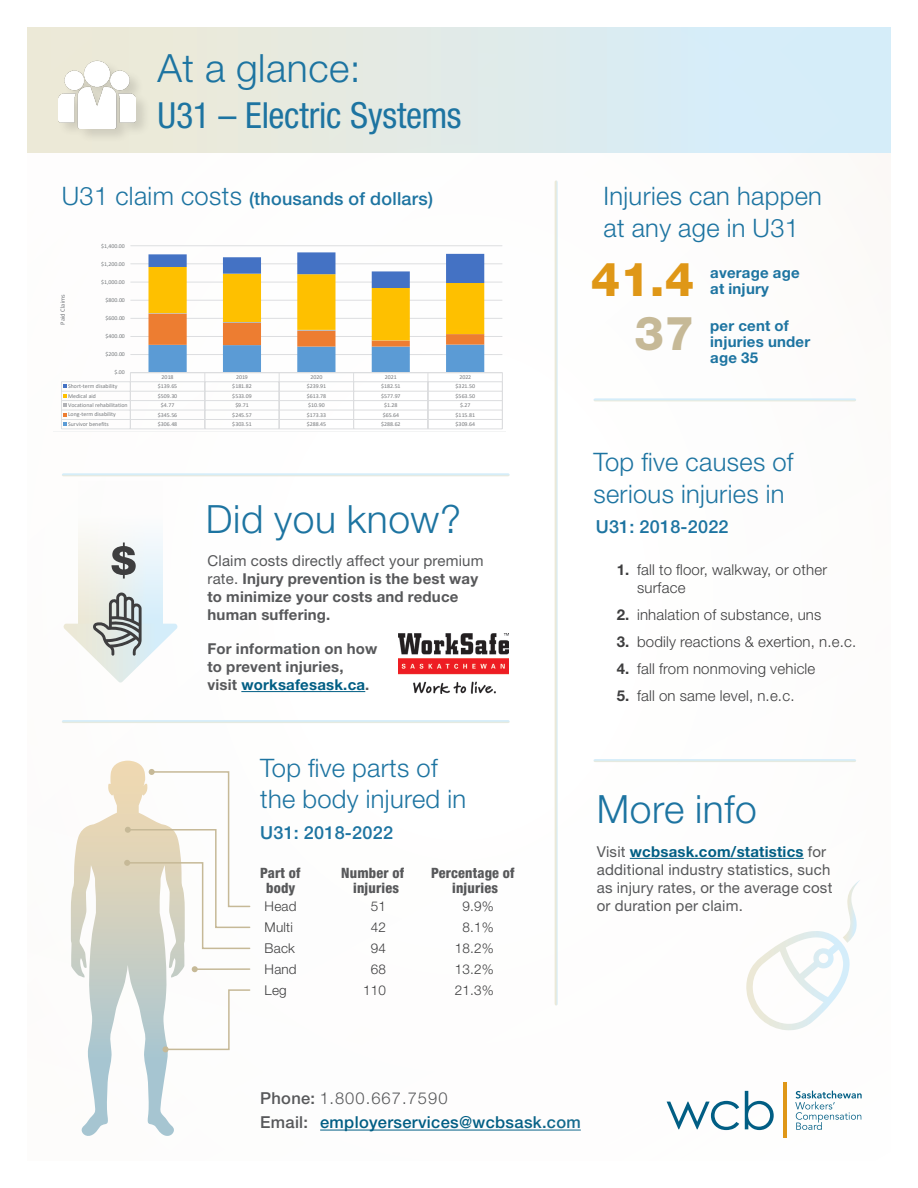
<style>
.page{position:relative;width:918px;height:1188px;background:#fff}
.page>*{position:absolute;margin:0;border:0;box-sizing:border-box;transform-origin:0 0}
.Age{font:800 46.95px "Helvetica Neue LT Std";color:#df9717}
.Paragraph_Style_2{font:800 46.95px "Helvetica Neue LT Std";color:#c6b997}
.t1{font:300 39px "Helvetica Neue LT Std";letter-spacing:.015em;color:#1d74a1}
.t2{font:condensed 36px "Helvetica Neue LT Std";letter-spacing:-.01em;color:#1d74a1}
.Subhead{font:300 25.5px/31.5px "Helvetica Neue LT Std";letter-spacing:.015em;color:#1d74a1}
.Subhead-2{font:500 18px "Helvetica Neue LT Std";letter-spacing:.015em;color:#1d74a1}
.Rate_code_subhead{font:500 18px "Helvetica Neue LT Std";letter-spacing:.015em;color:#1d74a1}
.t3{font:500 16.5px/24.6px "Helvetica Neue LT Std";letter-spacing:.02em;color:#015e84}
.t4{font:700 15px/18px "Helvetica Neue LT Std";letter-spacing:.015em;color:#57585a}
.t5{font:300 15px/18px "Helvetica Neue LT Std";letter-spacing:.015em;color:#3e3e3f}
.t6{font:15px/18px "Helvetica Neue LT Std";letter-spacing:.015em;color:#57585a}
.t7{font:700 15px/15.8px "Helvetica Neue LT Std";letter-spacing:.015em;color:#1d74a1}
.Body_injury_label{font:800 condensed 14.25px "Helvetica Neue LT Std";letter-spacing:.015em;color:#57585a}
.Paragraph_Style_2-2{font:800 condensed 14.25px "Helvetica Neue LT Std";letter-spacing:.015em;color:#57585a}
.Body_part{font:300 13.5px "Helvetica Neue LT Std";letter-spacing:.015em;color:#3e3e3f}
.t8{font:6.6px "Calibri";color:#76787b}
.t9{font:5.85px "Calibri";color:#76787b}
.s1{font-weight:300;font-size:25.5px}
.s2{font-weight:400}
.s3{color:#015e84}
.s4{font-weight:700}
.s5{font-weight:700;color:#015e84}
.s6{color:#57585a}
.s7{font-weight:300;color:#57585a}
</style>
<div class="page">
<hr style="left:241px;top:691px;width:124px;height:1px;background:#015e84">
<svg style="left:79px;top:532px;width:83px;height:60px"></svg>
<svg style="left:63px;top:592px;width:115px;height:91px"></svg>
<div style="left:27px;top:27px;width:864px;height:126px;background:linear-gradient(to right,#efe9d3,#d2edfe)"></div>
<hr style="left:320px;top:1130px;width:261px;height:1px;background:#015e84">
<hr style="left:630px;top:858px;width:174px;height:1px;background:#015e84">
<div style="left:469px;top:884px;width:449px;height:304px;background:#fff"></div>
<svg style="left:667px;top:1101px;width:72px;height:29px"></svg>
<svg style="left:745px;top:1091px;width:29px;height:39px"></svg>
<svg style="left:795px;top:1091px;width:67px;height:39px"></svg>
<hr style="left:783px;top:1083px;width:3px;height:55px;background:#df9717">
<svg style="left:746px;top:880px;width:114px;height:150px"></svg>
<img style="left:398px;top:633px;width:110px;height:60px">
<svg style="left:111px;top:543px;width:25px;height:36px"></svg>
<div style="left:57px;top:60px;width:94px;height:84px;background:#231f20;opacity:.14"></div>
<img style="left:59px;top:52px;width:77px;height:76px">
<svg style="left:71px;top:761px;width:180px;height:375px"></svg>
<svg style="left:61px;top:245px;width:442px;height:185px"></svg>
<h2 class="t1" style="left:158px;top:44px;width:205px">At a glance:</h2>
<p class="t2" style="left:158px;top:94px;width:306px">U31 – Electric Systems</p>
<p class="Subhead-2" style="left:62px;top:188px;width:373px"><span class="s1">U31 claim costs</span> (thousands of dollars)</p>
<p class="t9" style="left:101px;top:242px;width:25px">$1,400.00</p>
<p class="t9" style="left:101px;top:260px;width:25px">$1,200.00</p>
<p class="t8" style="left:58px;top:325px;width:32px;rotate:-90deg">Paid Claims</p>
<p class="t9" style="left:101px;top:278px;width:25px">$1,000.00</p>
<p class="t9" style="left:105px;top:296px;width:21px">$800.00</p>
<p class="t9" style="left:105px;top:314px;width:21px">$600.00</p>
<p class="t9" style="left:105px;top:332px;width:21px">$400.00</p>
<p class="t9" style="left:105px;top:350px;width:21px">$200.00</p>
<p class="t9" style="left:114px;top:368px;width:12px">$.00</p>
<p class="t9" style="left:162px;top:373px;width:13px">2018</p>
<p class="t9" style="left:236px;top:373px;width:13px">2019</p>
<p class="t9" style="left:311px;top:373px;width:13px">2020</p>
<p class="t9" style="left:385px;top:373px;width:13px">2021</p>
<p class="t9" style="left:459px;top:373px;width:13px">2022</p>
<p class="t9" style="left:68px;top:382px;width:51px">Short-term disability</p>
<p class="t9" style="left:158px;top:382px;width:21px">$139.65</p>
<p class="t9" style="left:232px;top:382px;width:21px">$181.82</p>
<p class="t9" style="left:307px;top:382px;width:21px">$239.91</p>
<p class="t9" style="left:381px;top:382px;width:21px">$182.51</p>
<p class="t9" style="left:456px;top:382px;width:21px">$321.50</p>
<p class="t9" style="left:68px;top:392px;width:29px">Medical aid</p>
<p class="t9" style="left:158px;top:392px;width:21px">$509.30</p>
<p class="t9" style="left:232px;top:392px;width:21px">$533.09</p>
<p class="t9" style="left:307px;top:392px;width:21px">$613.78</p>
<p class="t9" style="left:381px;top:392px;width:21px">$577.97</p>
<p class="t9" style="left:456px;top:392px;width:21px">$563.50</p>
<p class="t9" style="left:68px;top:401px;width:61px">Vocational rehabilitation</p>
<p class="t9" style="left:161px;top:401px;width:15px">$4.77</p>
<p class="t9" style="left:235px;top:401px;width:15px">$9.71</p>
<p class="t9" style="left:308px;top:401px;width:18px">$10.90</p>
<p class="t9" style="left:384px;top:401px;width:15px">$1.28</p>
<p class="t9" style="left:460px;top:401px;width:12px">$.27</p>
<p class="t9" style="left:68px;top:410px;width:49px">Long-term disability</p>
<p class="t9" style="left:158px;top:411px;width:21px">$345.56</p>
<p class="t9" style="left:232px;top:411px;width:21px">$245.57</p>
<p class="t9" style="left:307px;top:411px;width:21px">$173.33</p>
<p class="t9" style="left:383px;top:411px;width:18px">$65.64</p>
<p class="t9" style="left:456px;top:411px;width:21px">$115.81</p>
<p class="t9" style="left:68px;top:420px;width:42px">Survivor benefits</p>
<p class="t9" style="left:158px;top:420px;width:21px">$306.48</p>
<p class="t9" style="left:232px;top:420px;width:21px">$303.51</p>
<p class="t9" style="left:307px;top:420px;width:21px">$288.45</p>
<p class="t9" style="left:381px;top:420px;width:21px">$288.62</p>
<p class="t9" style="left:456px;top:420px;width:21px">$309.64</p>
<h2 class="t1" style="left:206px;top:495px;width:257px">Did you know?</h2>
<h3 class="t4" style="left:207px;top:552px;width:278px"><span class="s2">Claim costs directly affect your premium rate.</span> Injury prevention is the best way to minimize your costs and reduce human suffering.</h3>
<h3 class="t4" style="left:207px;top:639px;width:172px">For information on how to prevent injuries,<br>visit <span class="s3">worksafesask.ca</span>.</h3>
<h3 class="Subhead" style="left:260px;top:751px;width:207px">Top five parts of the body injured in</h3>
<p class="Rate_code_subhead" style="left:260px;top:821px;width:134px">U31: 2018-2022</p>
<p class="Body_injury_label" style="left:260px;top:864px;width:42px">Part of</p>
<p class="Body_injury_label" style="left:341px;top:864px;width:64px">Number of</p>
<p class="Body_injury_label" style="left:431px;top:864px;width:85px">Percentage of</p>
<p class="Paragraph_Style_2-2" style="left:266px;top:879px;width:31px">body</p>
<p class="Paragraph_Style_2-2" style="left:353px;top:879px;width:47px">injuries</p>
<p class="Paragraph_Style_2-2" style="left:452px;top:879px;width:47px">injuries</p>
<p class="Body_part" style="left:265px;top:898px;width:33px">Head</p>
<p class="Body_part" style="left:371px;top:898px;width:17px">51</p>
<p class="Body_part" style="left:462px;top:898px;width:33px">9.9%</p>
<p class="Body_part" style="left:265px;top:919px;width:30px">Multi</p>
<p class="Body_part" style="left:371px;top:919px;width:17px">42</p>
<p class="Body_part" style="left:462px;top:919px;width:33px">8.1%</p>
<p class="Body_part" style="left:265px;top:940px;width:32px">Back</p>
<p class="Body_part" style="left:371px;top:940px;width:17px">94</p>
<p class="Body_part" style="left:455px;top:940px;width:41px">18.2%</p>
<p class="Body_part" style="left:265px;top:961px;width:34px">Hand</p>
<p class="Body_part" style="left:371px;top:961px;width:17px">68</p>
<p class="Body_part" style="left:455px;top:961px;width:41px">13.2%</p>
<p class="Body_part" style="left:265px;top:982px;width:24px">Leg</p>
<p class="Body_part" style="left:363px;top:982px;width:24px">110</p>
<p class="Body_part" style="left:455px;top:982px;width:41px">21.3%</p>
<p class="Subhead" style="left:604px;top:180px;width:220px">Injuries can happen at any age in U31</p>
<p class="Age" style="left:591px;top:252px;width:105px">41.4</p>
<p class="Paragraph_Style_2" style="left:634px;top:305px;width:61px">37</p>
<h3 class="t7" style="left:710px;top:264px;width:91px">average age at injury</h3>
<h3 class="t7" style="left:710px;top:318px;width:102px">per cent of injuries under age 35</h3>
<p class="Subhead" style="left:593px;top:446px;width:202px">Top five causes of serious injuries in</p>
<p class="Rate_code_subhead" style="left:596px;top:516px;width:134px">U31: 2018-2022</p>
<p class="t5" style="left:637px;top:561px;width:192px;text-indent:-20px"><span class="s4">1.</span> fall to floor, walkway, or other surface</p>
<p class="t5" style="left:617px;top:606px;width:206px"><span class="s4">2.</span> inhalation of substance, uns</p>
<p class="t5" style="left:617px;top:633px;width:241px"><span class="s4">3.</span> bodily reactions &amp; exertion, n.e.c.</p>
<p class="t5" style="left:617px;top:660px;width:200px"><span class="s4">4.</span> fall from nonmoving vehicle</p>
<p class="t5" style="left:617px;top:686px;width:179px"><span class="s4">5.</span> fall on same level, n.e.c.</p>
<h2 class="t1" style="left:597px;top:785px;width:162px">More info</h2>
<h3 class="t6" style="left:597px;top:842px;width:237px">Visit <span class="s5">wcbsask.com/statistics</span> for additional industry statistics, such as injury rates, or the average cost or duration per claim.</h3>
<h3 class="t3" style="left:260px;top:1085px;width:322px"><span class="s6">Phone:</span> <span class="s7">1.800.667.7590<br></span><span class="s6">Email:</span> employerservices@wcbsask.com</h3>
</div>
